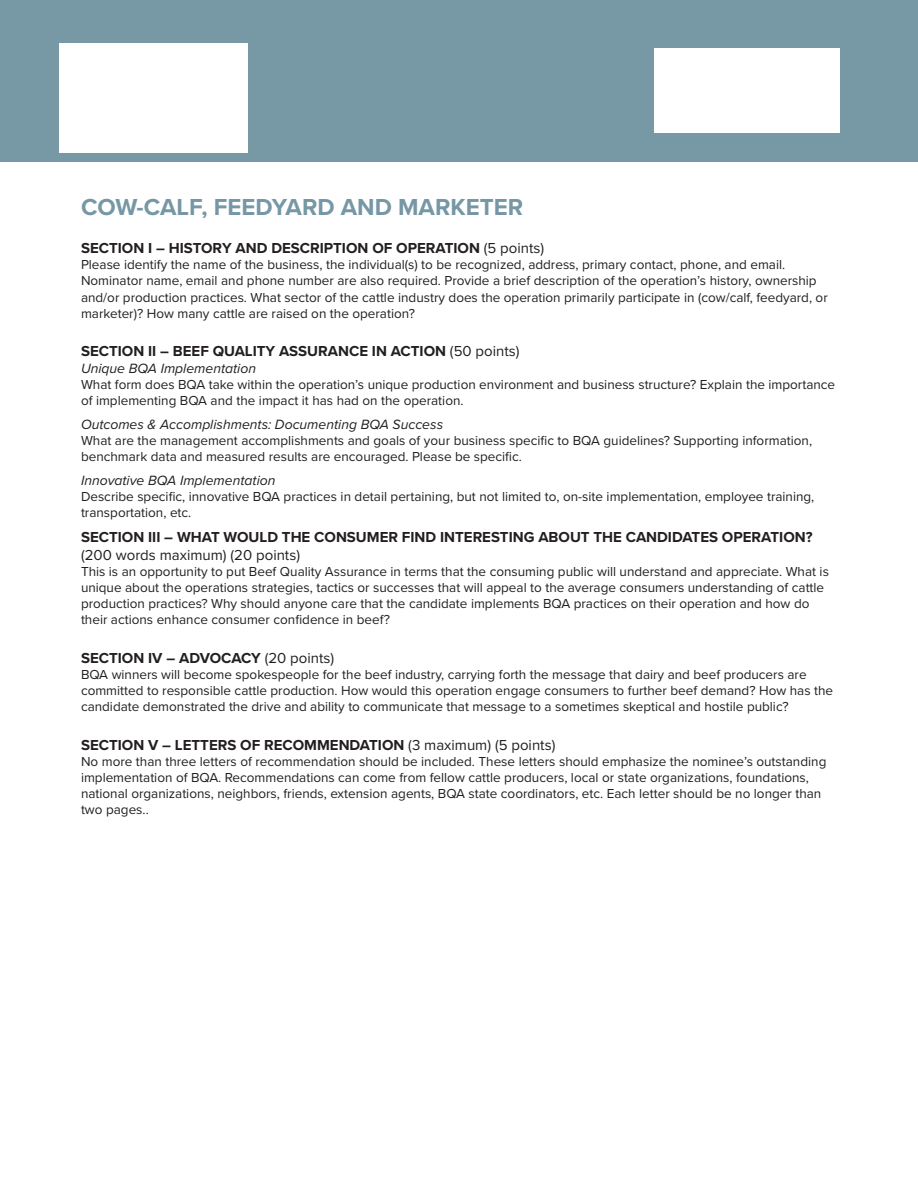
<style>
.page{position:relative;width:918px;height:1188px;background:#fff}
.page>*{position:absolute;margin:0;border:0;box-sizing:border-box;transform-origin:0 0}
.t1{font:700 24px "Proxima Nova";color:#7697a5}
.t2{font:700 15px "Proxima Nova";color:#231f20}
.t3{font:15px "Proxima Nova";color:#231f20}
.t4{font:italic 13.95px "Proxima Nova";color:#231f20}
.t5{font:13.5px/16.2px "Proxima Nova";color:#231f20}
.s1{font-weight:400}
</style>
<div class="page">
<div style="left:0;top:0;width:918px;height:162px;background:#7799a6"></div>
<div style="left:59px;top:43px;width:189px;height:109px;background:#fff"></div>
<div style="left:655px;top:49px;width:184px;height:83px;background:#fff"></div>
<h1 class="t1" style="left:81px;top:189px;width:444px">COW-CALF, FEEDYARD AND MARKETER</h1>
<p class="t2" style="left:81px;top:237px;width:465px">SECTION I – HISTORY AND DESCRIPTION OF OPERATION <span class="s1">(5 points)</span></p>
<p class="t5" style="left:81px;top:256px;width:748px">Please identify the name of the business, the individual(s) to be recognized, address, primary contact, phone, and email.<br>Nominator name, email and phone number are also required. Provide a brief description of the operation’s history, ownership and/or production practices. What sector of the cattle industry does the operation primarily participate in (cow/calf, feedyard, or marketer)? How many cattle are raised on the operation?</p>
<p class="t2" style="left:81px;top:340px;width:440px">SECTION II – BEEF QUALITY ASSURANCE IN ACTION <span class="s1">(50 points)</span></p>
<p class="t4" style="left:81px;top:358px;width:177px">Unique BQA Implementation</p>
<p class="t5" style="left:81px;top:376px;width:756px">What form does BQA take within the operation’s unique production environment and business structure? Explain the importance of implementing BQA and the impact it has had on the operation.</p>
<p class="t4" style="left:81px;top:414px;width:364px">Outcomes &amp; Accomplishments: Documenting BQA Success</p>
<p class="t5" style="left:81px;top:432px;width:733px">What are the management accomplishments and goals of your business specific to BQA guidelines? Supporting information, benchmark data and measured results are encouraged. Please be specific.</p>
<p class="t4" style="left:81px;top:469px;width:196px">Innovative BQA Implementation</p>
<p class="t5" style="left:81px;top:488px;width:735px">Describe specific, innovative BQA practices in detail pertaining, but not limited to, on-site implementation, employee training, transportation, etc.</p>
<p class="t2" style="left:81px;top:525px;width:733px">SECTION III – WHAT WOULD THE CONSUMER FIND INTERESTING ABOUT THE CANDIDATES OPERATION?</p>
<p class="t3" style="left:81px;top:543px;width:221px">(200 words maximum) (20 points)</p>
<p class="t5" style="left:81px;top:563px;width:749px">This is an opportunity to put Beef Quality Assurance in terms that the consuming public will understand and appreciate. What is unique about the operations strategies, tactics or successes that will appeal to the average consumers understanding of cattle production practices? Why should anyone care that the candidate implements BQA practices on their operation and how do their actions enhance consumer confidence in beef?</p>
<p class="t2" style="left:81px;top:647px;width:255px">SECTION IV – ADVOCACY <span class="s1">(20 points)</span></p>
<p class="t5" style="left:81px;top:666px;width:754px">BQA winners will become spokespeople for the beef industry, carrying forth the message that dairy and beef producers are committed to responsible cattle production. How would this operation engage consumers to further beef demand? How has the candidate demonstrated the drive and ability to communicate that message to a sometimes skeptical and hostile public?</p>
<p class="t2" style="left:81px;top:733px;width:476px">SECTION V – LETTERS OF RECOMMENDATION <span class="s1">(3 maximum) (5 points)</span></p>
<p class="t5" style="left:81px;top:753px;width:747px">No more than three letters of recommendation should be included. These letters should emphasize the nominee’s outstanding implementation of BQA. Recommendations can come from fellow cattle producers, local or state organizations, foundations, national organizations, neighbors, friends, extension agents, BQA state coordinators, etc. Each letter should be no longer than two pages..</p>
</div>
